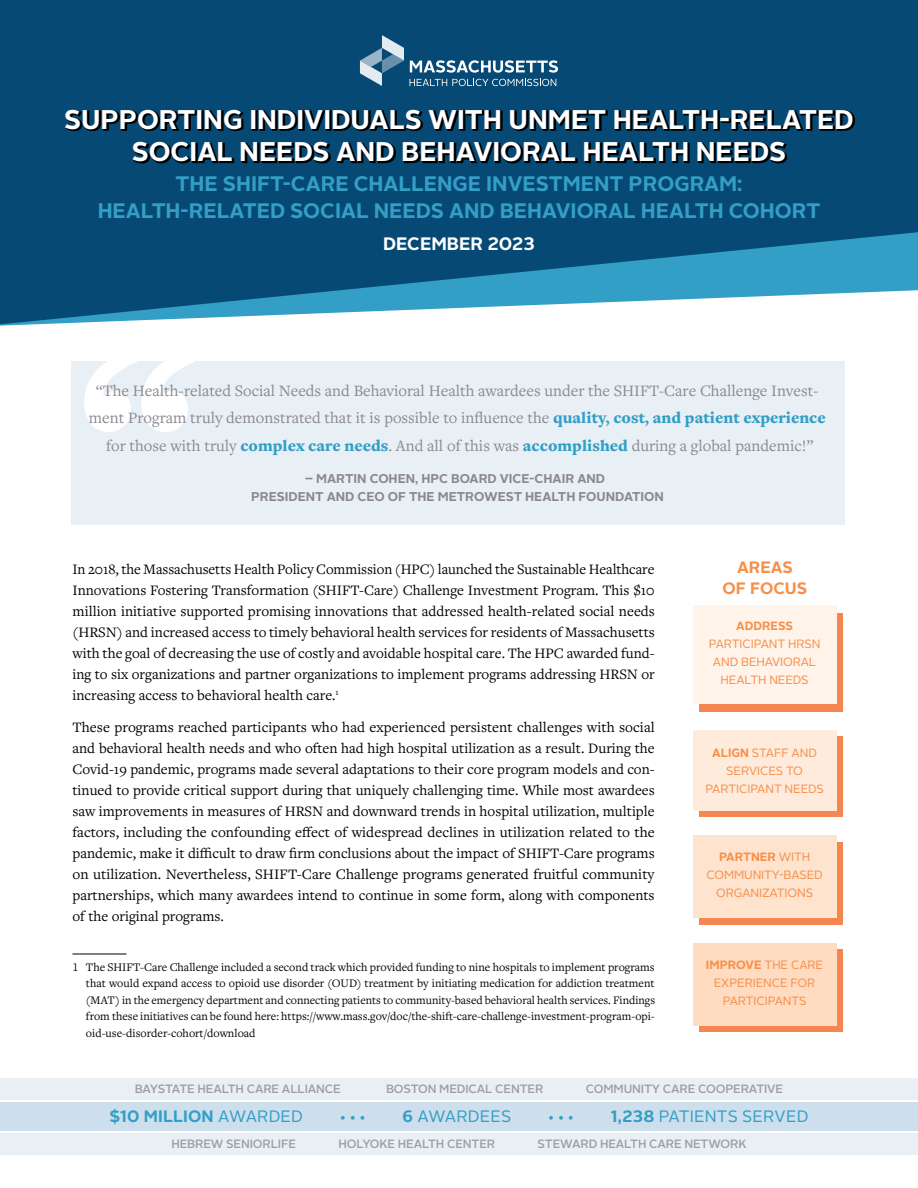
<style>
.page{position:relative;width:918px;height:1188px;background:#fff}
.page>*{position:absolute;margin:0;border:0;box-sizing:border-box;transform-origin:0 0}
.t1{font:700 27px/32.4px "Alright Sans";color:#fff;text-align:center}
.t2{font:700 21px/27px "Alright Sans";color:#339ec6;text-align:center}
.t3{font:700 18px "Alright Sans";color:#fff}
.t4{font:16.5px/27px "Freight Text Pro";color:#8a888f;text-align:center}
.t5{font:16.5px "Alright Sans";letter-spacing:.01em;color:#339ec6}
.t6{font:700 16.5px "Alright Sans";letter-spacing:.01em;color:#339ec6}
.t7{font:700 16.5px/21px "Alright Sans";color:#f78f49;text-align:center}
.t8{font:15px/21px "Freight Text Pro";color:#000;text-align:justify}
.t9{font:700 12.75px/18px "Alright Sans";color:#8a888f;text-align:center}
.t10{font:12px/16.5px "Freight Text Pro";color:#000;text-align:justify}
.t11{font:12px/18px "Alright Sans";letter-spacing:-.01em;color:#f78f49;text-align:center}
.t12{font:500 12px "Alright Sans";letter-spacing:-.01em;color:#9e9da3}
.t13{font:700 12px "Alright Sans";color:#f78f49}
.t14{font:700 12px "Alright Sans";color:#339ec6}
.s1{font-weight:900;color:#339ec6}
.s2{font-weight:700}
.s3{font-weight:400}
</style>
<div class="page">
<div style="left:0;top:1078px;width:918px;height:22px;background:#e9f0f5"></div>
<div style="left:0;top:1133px;width:918px;height:22px;background:#e9f0f5"></div>
<svg style="left:0;top:0;width:918px;height:324px;fill:#074975"></svg>
<hr style="left:72px;top:954px;width:54px;height:1px;background:#000">
<div style="left:71px;top:361px;width:773px;height:164px;background:#e9f0f5"></div>
<svg style="left:84px;top:361px;width:110px;height:71px"></svg>
<div style="left:0;top:1102px;width:918px;height:29px;background:#cddfec"></div>
<svg style="left:410px;top:60px;width:148px;height:13px"></svg>
<svg style="left:410px;top:79px;width:146px;height:7px"></svg>
<svg style="left:360px;top:35px;width:44px;height:51px"></svg>
<svg style="left:700px;top:737px;width:143px;height:80px;fill:#f5864f"></svg>
<div style="left:693px;top:730px;width:143px;height:80px;background:#feebdc"></div>
<div style="left:700px;top:842px;width:143px;height:82px;background:#f5864f"></div>
<div style="left:693px;top:835px;width:143px;height:83px;background:#fee3ce"></div>
<div style="left:700px;top:950px;width:143px;height:82px;background:#f5864f"></div>
<div style="left:693px;top:943px;width:143px;height:83px;background:#fedbc1"></div>
<div style="left:700px;top:613px;width:143px;height:99px;background:#f5864f"></div>
<div style="left:693px;top:606px;width:143px;height:98px;background:#fff3ea"></div>
<h1 class="t1" style="left:64px;top:103px;width:791px">SUPPORTING INDIVIDUALS WITH UNMET HEALTH-RELATED<br>SOCIAL NEEDS AND BEHAVIORAL HEALTH NEEDS</h1>
<h2 class="t2" style="left:98px;top:170px;width:724px">THE SHIFT-CARE CHALLENGE INVESTMENT PROGRAM:<br>HEALTH-RELATED SOCIAL NEEDS AND BEHAVIORAL HEALTH COHORT</h2>
<p class="t3" style="left:383px;top:231px;width:153px">DECEMBER 2023</p>
<p class="t4" style="left:89px;top:376px;width:738px">“The Health-related Social Needs and Behavioral Health awardees under the SHIFT-Care Challenge Invest&shy;ment Program truly demonstrated that it is possible to influence the <span class="s1">quality, cost, and patient experience</span></p>
<p class="t4" style="left:106px;top:432px;width:709px">for those with truly <span class="s1">complex care needs</span>. And all of this was <span class="s1">accomplished</span> during a global pandemic!”</p>
<p class="t9" style="left:251px;top:469px;width:414px">– MARTIN COHEN, HPC BOARD VICE-CHAIR AND<br>PRESIDENT AND CEO OF THE METROWEST HEALTH FOUNDATION</p>
<p class="t8" style="left:72px;top:559px;width:584px">In 2018, the Massachusetts Health Policy Commission (HPC) launched the Sustainable Healthcare Innovations Fostering Transformation (SHIFT-Care) Challenge Investment Program. This $10 million initiative supported promising innovations that addressed health-related social needs (HRSN) and increased access to timely behavioral health services for residents of Massachusetts with the goal of decreasing the use of costly and avoidable hospital care. The HPC awarded fund&shy;ing to six organizations and partner organizations to implement programs addressing HRSN or increasing access to behavioral health care.<sup>1</sup></p>
<p class="t8" style="left:72px;top:716px;width:584px">These programs reached participants who had experienced persistent challenges with social and behavioral health needs and who often had high hospital utilization as a result. During the Covid-19 pandemic, programs made several adaptations to their core program models and con&shy;tinued to provide critical support during that uniquely challenging time. While most awardees saw improvements in measures of HRSN and downward trends in hospital utilization, multiple factors, including the confounding effect of widespread declines in utilization related to the pandemic, make it difficult to draw firm conclusions about the impact of SHIFT-Care programs on utilization. Nevertheless, SHIFT-Care Challenge programs generated fruitful community partnerships, which many awardees intend to continue in some form, along with components of the original programs.</p>
<p class="t10" style="left:86px;top:958px;width:571px;text-indent:-14px">1 The SHIFT-Care Challenge included a second track which provided funding to nine hospitals to implement programs that would expand access to opioid use disorder (OUD) treatment by initiating medication for addiction treatment (MAT) in the emergency department and connecting patients to community-based behavioral health services. Findings from these initiatives can be found here: https://www.mass.gov/doc/the-shift-care-challenge-investment-program-opi&shy;oid-use-disorder-cohort/download</p>
<p class="t7" style="left:723px;top:557px;width:86px">AREAS<br>OF FOCUS</p>
<p class="t13" style="left:736px;top:618px;width:58px">ADDRESS</p>
<p class="t11" style="left:709px;top:635px;width:113px">PARTICIPANT HRSN<br>AND BEHAVIORAL<br>HEALTH NEEDS</p>
<p class="t11" style="left:705px;top:744px;width:120px"><span class="s2">ALIGN</span> STAFF AND<br>SERVICES TO<br>PARTICIPANT NEEDS</p>
<p class="t11" style="left:706px;top:848px;width:118px"><span class="s2">PARTNER</span> WITH<br>COMMUNITY-BASED<br>ORGANIZATIONS</p>
<p class="t11" style="left:706px;top:956px;width:119px"><span class="s2">IMPROVE</span> THE CARE<br>EXPERIENCE FOR<br>PARTICIPANTS</p>
<p class="t12" style="left:135px;top:1081px;width:208px">BAYSTATE HEALTH CARE ALLIANCE</p>
<p class="t12" style="left:386px;top:1081px;width:159px">BOSTON MEDICAL CENTER</p>
<p class="t12" style="left:586px;top:1081px;width:199px">COMMUNITY CARE COOPERATIVE</p>
<p class="t6" style="left:110px;top:1105px;width:195px">$10 MILLION <span class="s3">AWARDED</span></p>
<p class="t14" style="left:340px;top:1110px;width:28px">• • •</p>
<p class="t5" style="left:403px;top:1105px;width:110px"><span class="s2">6</span> AWARDEES</p>
<p class="t14" style="left:548px;top:1110px;width:28px">• • •</p>
<p class="t5" style="left:611px;top:1105px;width:199px"><span class="s2">1,238</span> PATIENTS SERVED</p>
<p class="t12" style="left:171px;top:1136px;width:126px">HEBREW SENIORLIFE</p>
<p class="t12" style="left:338px;top:1136px;width:158px">HOLYOKE HEALTH CENTER</p>
<p class="t12" style="left:538px;top:1136px;width:211px">STEWARD HEALTH CARE NETWORK</p>
</div>
